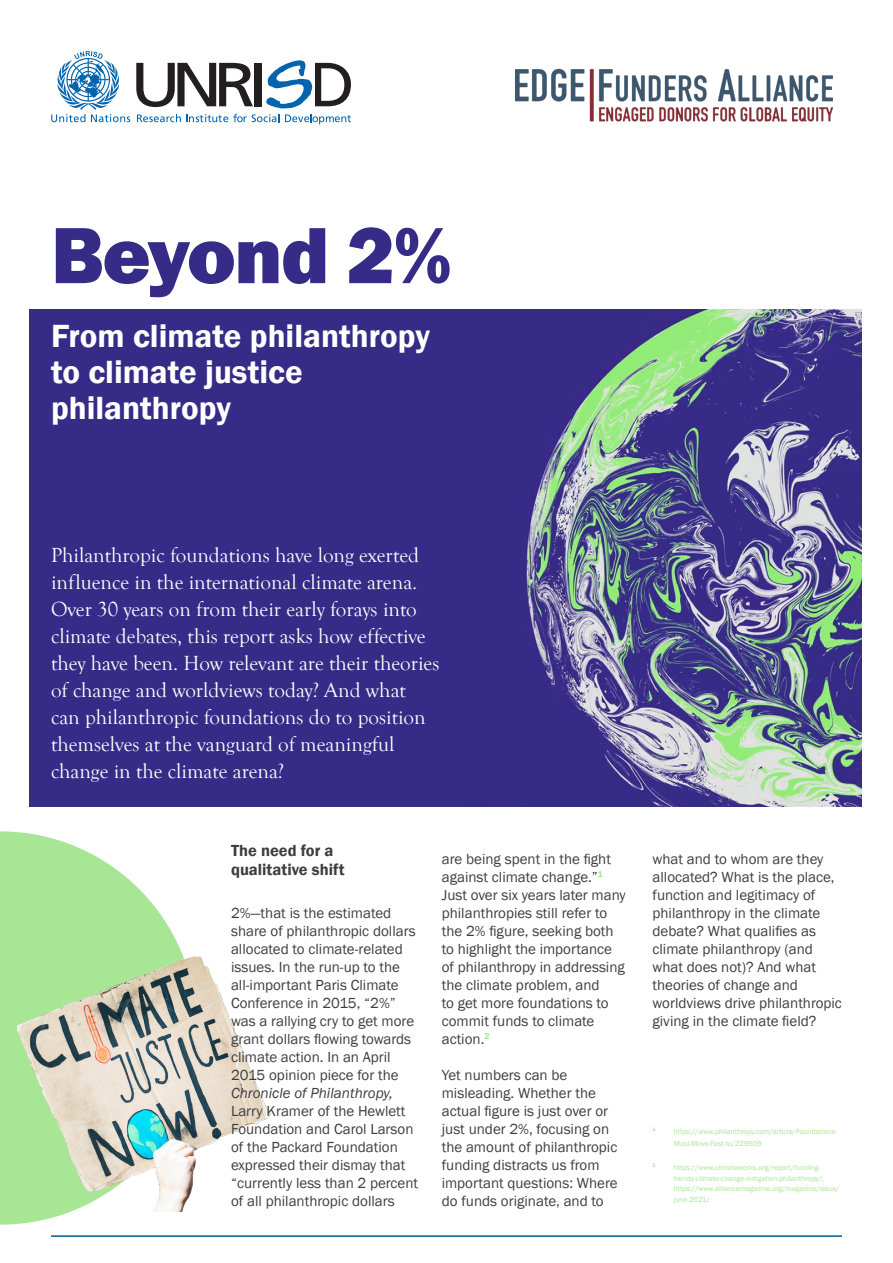
<style>
.page{position:relative;width:893px;height:1263px;background:#fff}
.page>*{position:absolute;margin:0;border:0;box-sizing:border-box;transform-origin:0 0}
.t1{font:800 82.5px "Franklin Gothic";letter-spacing:-.02em;color:#362b87}
.t2{font:600 33px/36px "Franklin Gothic";color:#fff}
.t3{font:21px/27px "Goudy Old Style T";color:#fff}
.t4{font:600 16.5px/19.8px "Franklin Gothic";color:#3e3e3f}
.t5{font:15px/18px "Franklin Gothic";color:#3e3e3f}
.t6{font:7.5px/10.5px "Franklin Gothic";color:#a7e695}
.t7{font:600 5.25px "Franklin Gothic";color:#a7e695}
.s1{font-style:italic}
</style>
<div class="page">
<svg style="left:0;top:831px;width:149px;height:394px;fill:#a7e695"></svg>
<img style="left:463px;top:309px;width:399px;height:498px">
<svg style="left:51px;top:51px;width:79px;height:71px"></svg>
<svg style="left:136px;top:60px;width:215px;height:64px"></svg>
<img style="left:17px;top:899px;width:254px;height:313px">
<hr style="left:51px;top:1235px;width:791px;height:2px;background:#015a9d">
<div style="left:30px;top:309px;width:433px;height:498px;background:#362b87"></div>
<img style="left:515px;top:68px;width:318px;height:54px">
<p class="t1" style="left:51px;top:202px;width:402px">Beyond 2%</p>
<p class="t2" style="left:51px;top:318px;width:380px">From climate philanthropy to climate justice philanthropy</p>
<p class="t3" style="left:51px;top:542px;width:390px">Philanthropic foundations have long exerted influence in the international climate arena.<br>Over 30 years on from their early forays into climate debates, this report asks how effective they have been. How relevant are their theories of change and worldviews today? And what can philanthropic foundations do to position themselves at the vanguard of meaningful change in the climate arena?</p>
<p class="t4" style="left:231px;top:840px;width:115px">The need for a qualitative shift</p>
<p class="t5" style="left:231px;top:904px;width:189px">2%—that is the estimated share of philanthropic dollars allocated to climate-related issues. In the run-up to the all-important Paris Climate<br>Conference in 2015, “2%” was a rallying cry to get more grant dollars flowing towards climate action. In an April<br>2015 opinion piece for the<br><span class="s1">Chronicle of Philanthropy,<br></span>Larry Kramer of the Hewlett<br>Foundation and Carol Larson of the Packard Foundation expressed their dismay that “currently less than 2 percent of all philanthropic dollars</p>
<p class="t5" style="left:442px;top:850px;width:186px">are being spent in the fight against climate change.”<sup>1<br></sup>Just over six years later many philanthropies still refer to the 2% figure, seeking both to highlight the importance of philanthropy in addressing the climate problem, and<br>to get more foundations to commit funds to climate action.<sup>2</sup></p>
<p class="t5" style="left:442px;top:1066px;width:177px">Yet numbers can be misleading. Whether the actual figure is just over or just under 2%, focusing on the amount of philanthropic funding distracts us from important questions: Where do funds originate, and to</p>
<p class="t5" style="left:652px;top:850px;width:191px">what and to whom are they allocated? What is the place, function and legitimacy of philanthropy in the climate debate? What qualifies as climate philanthropy (and what does not)? And what theories of change and worldviews drive philanthropic giving in the climate field?</p>
<p class="t7" style="left:652px;top:1126px;width:5px">1</p>
<p class="t6" style="left:674px;top:1126px;width:165px;line-height:12px">https://www.philanthropy.com/article/Foundations-<br>Must-Move-Fast-to/229509</p>
<p class="t7" style="left:652px;top:1162px;width:5px">2</p>
<p class="t6" style="left:674px;top:1162px;width:167px">https://www.climateworks.org/report/funding&shy;trends-climate-change-mitigation-philanthropy/; https://www.alliancemagazine.org/magazine/issue/ june-2021/</p>
</div>
